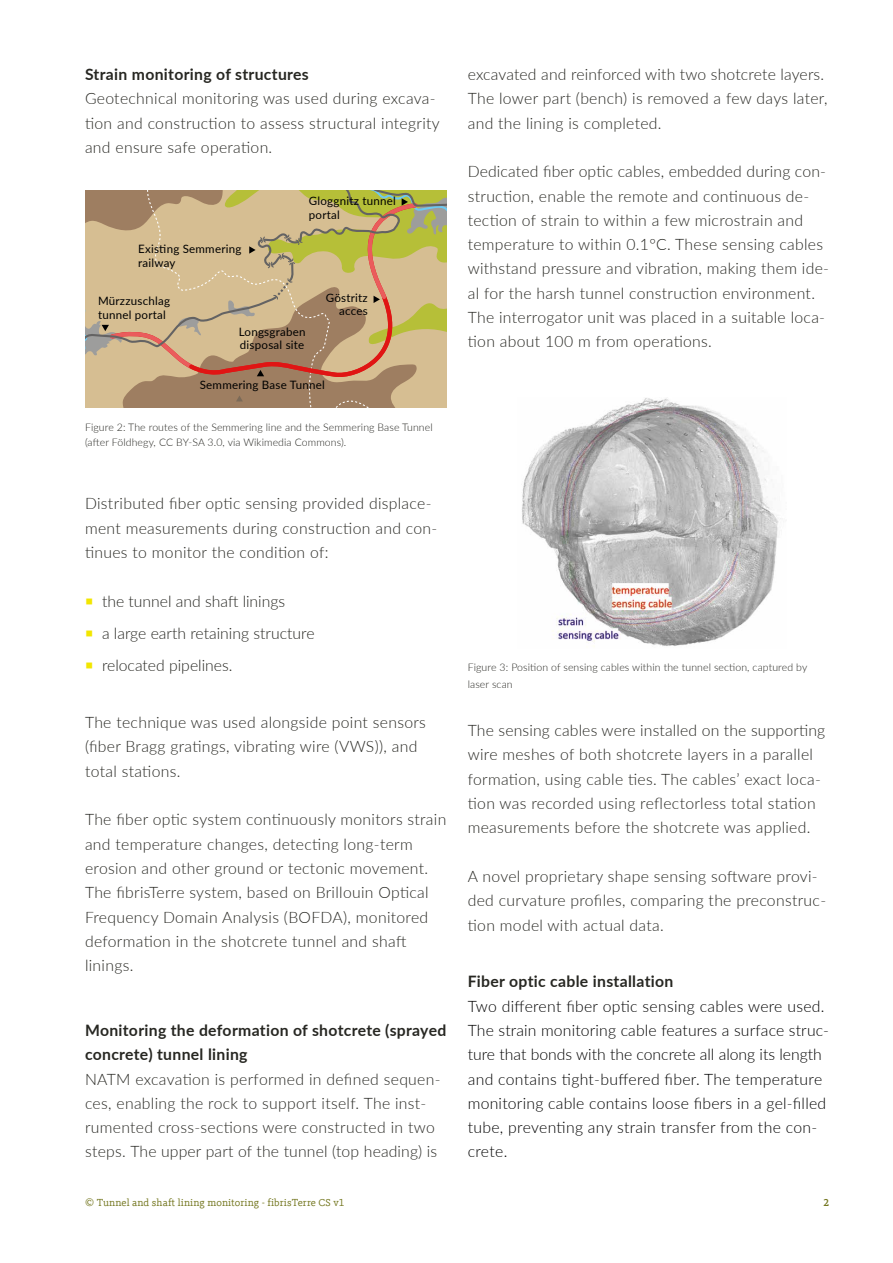
<style>
.page{position:relative;width:893px;height:1263px;background:#fff}
.page>*{position:absolute;margin:0;border:0;box-sizing:border-box;transform-origin:0 0}
.t1{font:300 15.75px/24.3px "Lato";letter-spacing:.02em;color:#272722}
.t2{font:300 15.75px/24.3px "Lato";letter-spacing:.015em;color:#000}
.t3{font:700 15.75px/24.3px "Lato";letter-spacing:.02em;color:#272722}
.t4{font:300 15.75px "Lato";color:#272722}
.t5{font:11.55px/13.5px "Lato";letter-spacing:.02em;color:#000}
.t6{font:300 10.5px/15px "Lato";letter-spacing:.01em;color:#272722}
.t7{font:10.5px "Kievit Slab Offc";letter-spacing:.01em;color:#73761e}
.t8{font:500 10.5px "Kievit Slab Offc";color:#73761e}
.s1{color:#f2e600}
</style>
<div class="page">
<img style="left:522px;top:398px;width:259px;height:249px">
<svg style="left:85px;top:190px;width:361px;height:218px"></svg>
<p class="t3" style="left:85px;top:61px;width:225px">Strain monitoring of structures</p>
<p class="t1" style="left:85px;top:86px;width:356px">Geotechnical monitoring was used during excava&shy;tion and construction to assess structural integrity and ensure safe operation.</p>
<p class="t5" style="left:138px;top:242px;width:105px">Existing Semmering railway</p>
<p class="t5" style="left:98px;top:294px;width:74px">Mürzzuschlag tunnel portal</p>
<p class="t5" style="left:309px;top:194px;width:88px">Gloggnitz tunnel portal</p>
<p class="t5" style="left:326px;top:290px;width:44px;text-align:right">Göstritz acces</p>
<p class="t5" style="left:239px;top:324px;width:68px">Longsgraben disposal site</p>
<p class="t5" style="left:200px;top:378px;width:127px">Semmering Base Tunnel</p>
<p class="t6" style="left:85px;top:420px;width:349px">Figure 2: The routes of the Semmering line and the Semmering Base Tunnel (after Földhegy, CC BY-SA 3.0, via Wikimedia Commons).</p>
<p class="t1" style="left:85px;top:491px;width:354px">Distributed fiber optic sensing provided displace&shy;ment measurements during construction and con&shy;tinues to monitor the condition of:</p>
<p class="t4" style="left:85px;top:590px;width:202px"><span class="s1">○</span> the tunnel and shaft linings</p>
<p class="t4" style="left:85px;top:622px;width:231px"><span class="s1">○</span> a large earth retaining structure</p>
<p class="t4" style="left:85px;top:655px;width:149px"><span class="s1">○</span> relocated pipelines.</p>
<p class="t1" style="left:85px;top:710px;width:342px">The technique was used alongside point sensors (fiber Bragg gratings, vibrating wire (VWS)), and total stations.</p>
<p class="t1" style="left:85px;top:807px;width:363px">The fiber optic system continuously monitors strain and temperature changes, detecting long-term erosion and other ground or tectonic movement.<br>The fibrisTerre system, based on Brillouin Optical Frequency Domain Analysis (BOFDA), monitored deformation in the shotcrete tunnel and shaft linings.</p>
<p class="t3" style="left:85px;top:1017px;width:363px">Monitoring the deformation of shotcrete (sprayed concrete) tunnel lining</p>
<p class="t1" style="left:85px;top:1066px;width:357px">NATM excavation is performed in defined sequen&shy;ces, enabling the rock to support itself. The inst&shy;rumented cross-sections were constructed in two steps. The upper part of the tunnel (top heading) is</p>
<p class="t1" style="left:468px;top:62px;width:361px">excavated and reinforced with two shotcrete layers.<br>The lower part (bench) is removed a few days later, and the lining is completed.</p>
<p class="t1" style="left:468px;top:159px;width:363px">Dedicated fiber optic cables, embedded during con&shy;struction, enable the remote and continuous de&shy;tection of strain to within a few microstrain and temperature to within 0.1°C. These sensing cables withstand pressure and vibration, making them ide&shy;al for the harsh tunnel construction environment.<br>The interrogator unit was placed in a suitable loca&shy;tion about 100 m from operations.</p>
<p class="t6" style="left:468px;top:659px;width:341px;line-height:16.2px">Figure 3: Position of sensing cables within the tunnel section, captured by laser scan</p>
<p class="t1" style="left:468px;top:718px;width:359px">The sensing cables were installed on the supporting wire meshes of both shotcrete layers in a parallel formation, using cable ties. The cables’ exact loca&shy;tion was recorded using reflectorless total station measurements before the shotcrete was applied.</p>
<p class="t1" style="left:468px;top:864px;width:360px">A novel proprietary shape sensing software provi&shy;ded curvature profiles, comparing the preconstruc&shy;tion model with actual data.</p>
<p class="t3" style="left:468px;top:969px;width:207px">Fiber optic cable installation</p>
<p class="t2" style="left:468px;top:993px;width:363px">Two different fiber optic sensing cables were used.<br>The strain monitoring cable features a surface struc&shy;ture that bonds with the concrete all along its length and contains tight-buffered fiber. The temperature monitoring cable contains loose fibers in a gel-filled tube, preventing any strain transfer from the con&shy;crete.</p>
<p class="t7" style="left:85px;top:1196px;width:261px">© Tunnel and shaft lining monitoring - fibrisTerre CS v1</p>
<p class="t8" style="left:823px;top:1196px;width:7px">2</p>
</div>
